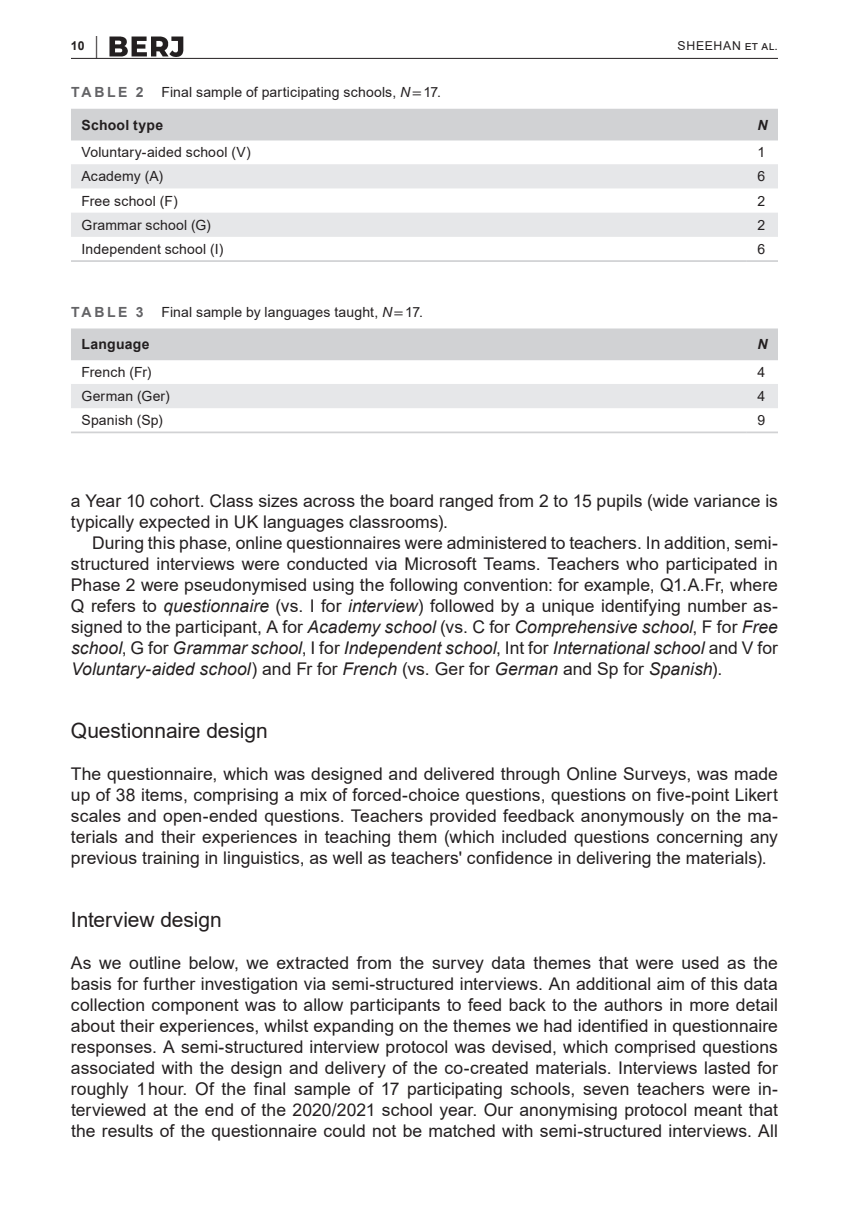
<style>
.page{position:relative;width:849px;height:1221px;background:#fff}
.page>*{position:absolute;margin:0;border:0;box-sizing:border-box;transform-origin:0 0}
.t1{font:21px "Arial";letter-spacing:-.005em;color:#231f20}
.t2{font:17.5px/21px "Arial";letter-spacing:.005em;color:#231f20;text-align:justify}
.t3{font:14px "Arial";letter-spacing:.01em;color:#231f20}
.t4{font:700 14px "Arial";letter-spacing:.015em;color:#231f20}
.t5{font:700 14px "Arial";letter-spacing:.185em;color:#636366}
.t6{font:italic 700 14px "Arial";color:#231f20}
.t7{font:12.25px "Arial";letter-spacing:.05em;color:#231f20}
.t8{font:700 12.25px "Arial";color:#231f20}
.s1{font-size:23.62px}
.s2{font-style:italic}
.s3{font-family:"STIX"}
</style>
<div class="page">
<hr style="left:71px;top:58px;width:706px;height:1px;background:#231f20">
<img style="left:109px;top:37px;width:75px;height:20px">
<div style="left:71px;top:109px;width:706px;height:31px;background:#d1d2d4"></div>
<svg style="left:71px;top:164px;width:706px;height:73px;fill:#e6e7e9"></svg>
<hr style="left:71px;top:260px;width:675px;height:2px;background:#d1d2d4">
<hr style="left:746px;top:260px;width:31px;height:2px;background:#d1d2d4">
<div style="left:71px;top:328px;width:706px;height:32px;background:#d1d2d4"></div>
<div style="left:71px;top:384px;width:706px;height:24px;background:#e6e7e9"></div>
<hr style="left:71px;top:431px;width:675px;height:2px;background:#d1d2d4">
<hr style="left:746px;top:431px;width:31px;height:2px;background:#d1d2d4">
<p class="t8" style="left:71px;top:37px;width:28px">10 <span class="s1">|</span></p>
<p class="t7" style="left:677px;top:37px;width:102px">SHEEHAN et al.</p>
<p class="t5" style="left:71px;top:83px;width:74px">TABLE 2</p>
<p class="t3" style="left:161px;top:83px;width:281px">Final sample of participating schools, <span class="s2">N</span><span class="s3">=</span>17.</p>
<p class="t4" style="left:81px;top:115px;width:83px">School type</p>
<p class="t6" style="left:757px;top:115px;width:12px">N</p>
<p class="t3" style="left:81px;top:143px;width:171px">Voluntary-aided school (V)</p>
<p class="t3" style="left:757px;top:143px;width:9px">1</p>
<p class="t3" style="left:81px;top:167px;width:83px">Academy (A)</p>
<p class="t3" style="left:757px;top:167px;width:9px">6</p>
<p class="t3" style="left:81px;top:191px;width:98px">Free school (F)</p>
<p class="t3" style="left:757px;top:191px;width:9px">2</p>
<p class="t3" style="left:81px;top:215px;width:131px">Grammar school (G)</p>
<p class="t3" style="left:757px;top:215px;width:9px">2</p>
<p class="t3" style="left:81px;top:239px;width:143px">Independent school (I)</p>
<p class="t3" style="left:757px;top:239px;width:9px">6</p>
<p class="t5" style="left:71px;top:302px;width:74px">TABLE 3</p>
<p class="t3" style="left:161px;top:302px;width:263px">Final sample by languages taught, <span class="s2">N</span><span class="s3">=</span>17.</p>
<p class="t4" style="left:81px;top:334px;width:69px">Language</p>
<p class="t6" style="left:757px;top:335px;width:12px">N</p>
<p class="t3" style="left:81px;top:362px;width:72px">French (Fr)</p>
<p class="t3" style="left:757px;top:362px;width:9px">4</p>
<p class="t3" style="left:81px;top:386px;width:90px">German (Ger)</p>
<p class="t3" style="left:757px;top:386px;width:9px">4</p>
<p class="t3" style="left:81px;top:411px;width:83px">Spanish (Sp)</p>
<p class="t3" style="left:757px;top:411px;width:9px">9</p>
<p class="t2" style="left:71px;top:490px;width:708px">a Year 10 cohort. Class sizes across the board ranged from 2 to 15 pupils (wide variance is typically expected in UK languages classrooms).</p>
<p class="t2" style="left:71px;top:532px;width:708px;text-indent:21px">During this phase, online questionnaires were administered to teachers. In addition, semi&shy;structured interviews were conducted via Microsoft Teams. Teachers who participated in Phase 2 were pseudonymised using the following convention: for example, Q1.A.Fr, where Q refers to <span class="s2">questionnaire</span> (vs. I for <span class="s2">interview</span>) followed by a unique identifying number as&shy;signed to the participant, A for <span class="s2">Academy school</span> (vs. C for <span class="s2">Comprehensive school</span>, F for <span class="s2">Free school</span>, G for <span class="s2">Grammar school</span>, I for <span class="s2">Independent school</span>, Int for <span class="s2">International school</span> and V for <span class="s2">Voluntary-aided school</span>) and Fr for <span class="s2">French</span> (vs. Ger for <span class="s2">German</span> and Sp for <span class="s2">Spanish</span>).</p>
<p class="t1" style="left:71px;top:716px;width:198px">Questionnaire design</p>
<p class="t2" style="left:71px;top:763px;width:708px">The questionnaire, which was designed and delivered through Online Surveys, was made up of 38 items, comprising a mix of forced-choice questions, questions on five-point Likert scales and open-ended questions. Teachers provided feedback anonymously on the ma&shy;terials and their experiences in teaching them (which included questions concerning any previous training in linguistics, as well as teachers' confidence in delivering the materials).</p>
<p class="t1" style="left:71px;top:905px;width:152px">Interview design</p>
<p class="t2" style="left:71px;top:952px;width:708px">As we outline below, we extracted from the survey data themes that were used as the basis for further investigation via semi-structured interviews. An additional aim of this data collection component was to allow participants to feed back to the authors in more detail about their experiences, whilst expanding on the themes we had identified in questionnaire responses. A semi-structured interview protocol was devised, which comprised questions associated with the design and delivery of the co-created materials. Interviews lasted for roughly 1hour. Of the final sample of 17 participating schools, seven teachers were in&shy;terviewed at the end of the 2020/2021 school year. Our anonymising protocol meant that the results of the questionnaire could not be matched with semi-structured interviews. All</p>
</div>
